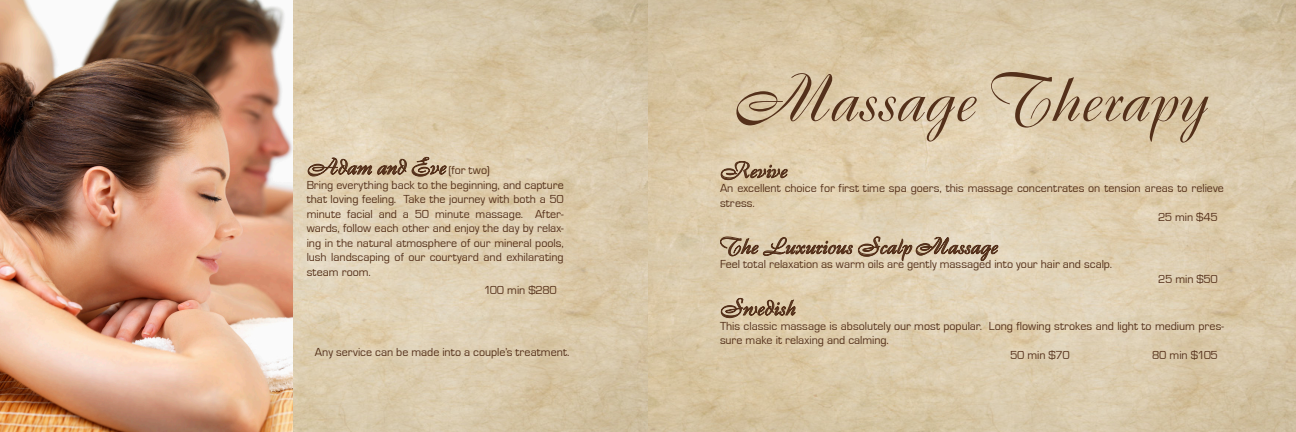
<style>
.page{position:relative;width:1296px;height:432px;background:#fff}
.page>*{position:absolute;margin:0;border:0;box-sizing:border-box;transform-origin:0 0}
.t1{font:65px "Boulevard";color:#54301a}
.t2{font:22px "Boulevard";color:#54301a}
.t3{font:12px/14.5px "Eurostile";color:#54301a}
.t4{font:12px "Eurostile";letter-spacing:-.03em;color:#54301a}
.s1{font-family:"Eurostile";font-size:12px}
</style>
<div class="page">
<img style="left:292px;top:0;width:356px;height:432px">
<img style="left:648px;top:0;width:648px;height:432px">
<svg style="left:308px;top:157px;width:139px;height:20px;background:#b69f83"></svg>
<svg style="left:721px;top:161px;width:67px;height:19px"></svg>
<svg style="left:720px;top:236px;width:278px;height:25px;background:#bfab90"></svg>
<svg style="left:721px;top:298px;width:75px;height:20px"></svg>
<img style="left:0;top:0;width:292px;height:432px">
<p class="t2" style="left:307px;top:152px;width:185px">Adam and Eve <span class="s1">(for two)</span></p>
<p class="t3" style="left:307px;top:178px;width:259px;text-align:justify">Bring everything back to the beginning, and capture that loving feeling. Take the journey with both a 50 minute facial and a 50 minute massage. After&shy;wards, follow each other and enjoy the day by relax&shy;ing in the natural atmosphere of our mineral pools, lush landscaping of our courtyard and exhilarating steam room.</p>
<p class="t4" style="left:484px;top:283px;width:75px">100 min $280</p>
<p class="t3" style="left:315px;top:345px;width:256px">Any service can be made into a couple’s treatment.</p>
<p class="t1" style="left:736px;top:57px;width:473px">Massage Therapy</p>
<p class="t2" style="left:720px;top:156px;width:68px">Revive</p>
<p class="t3" style="left:720px;top:181px;width:505px">An excellent choice for first time spa goers, this massage concentrates on tension areas to relieve stress.</p>
<p class="t3" style="left:1158px;top:210px;width:61px">25 min $45</p>
<p class="t2" style="left:720px;top:232px;width:279px">The Luxurious Scalp Massage</p>
<p class="t3" style="left:720px;top:257px;width:394px">Feel total relaxation as warm oils are gently massaged into your hair and scalp.</p>
<p class="t3" style="left:1158px;top:272px;width:61px">25 min $50</p>
<p class="t2" style="left:720px;top:293px;width:76px">Swedish</p>
<p class="t3" style="left:720px;top:319px;width:506px">This classic massage is absolutely our most popular. Long flowing strokes and light to medium pres&shy;sure make it relaxing and calming.</p>
<p class="t3" style="left:1010px;top:348px;width:61px">50 min $70</p>
<p class="t3" style="left:1152px;top:348px;width:67px">80 min $105</p>
</div>
